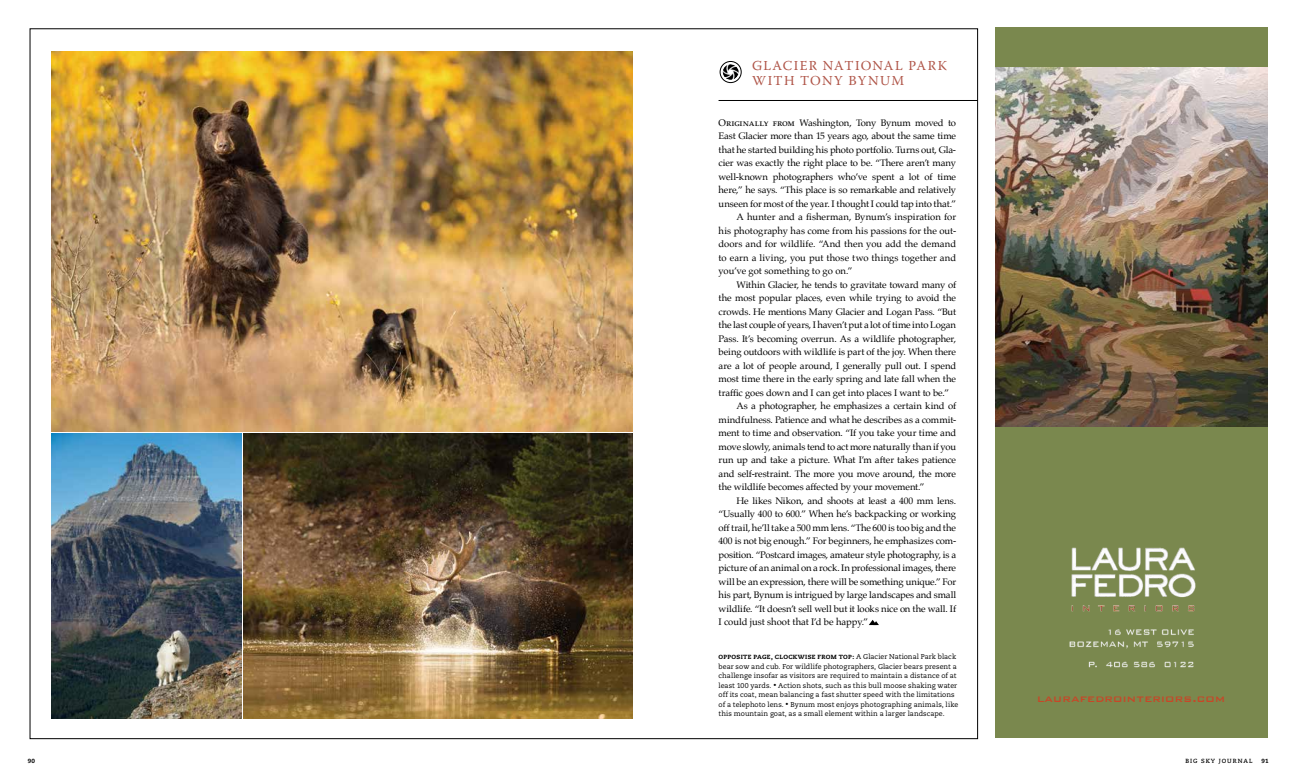
<style>
.page{position:relative;width:1296px;height:783px;background:#fff}
.page>*{position:absolute;margin:0;border:0;box-sizing:border-box;transform-origin:0 0}
.t1{font:13.7px/15.5px "Warnock Pro";letter-spacing:.09em;color:#af5447}
.t2{font:500 13px "Bank Gothic";letter-spacing:.02em;color:#c84627}
.t3{font:9.5px/13.5px "Palatino";letter-spacing:-.01em;color:#000}
.t4{font:9.5px "Palatino";letter-spacing:-.03em;color:#000}
.t5{font:7px/9.5px "Caecilia";letter-spacing:.01em;color:#000}
.t6{font:800 6px "Caecilia";letter-spacing:.045em;color:#000}
.t7{font:700 6px "Caecilia";letter-spacing:.16em;color:#000}
.s1{font-family:"Palatino SC"}
.s2{font-weight:400;font-size:7px}
.s3{font-size:6px}
</style>
<div class="page">
<img style="left:51px;top:434px;width:190px;height:284px">
<img style="left:51px;top:51px;width:582px;height:380px">
<div style="left:995px;top:27px;width:272px;height:711px;background:#7a884e"></div>
<img style="left:995px;top:68px;width:272px;height:359px">
<img style="left:1069px;top:547px;width:127px;height:121px">
<img style="left:244px;top:434px;width:389px;height:284px">
<hr style="left:719px;top:100px;width:259px;height:1px;background:#000">
<svg style="left:869px;top:620px;width:10px;height:6px"></svg>
<svg style="left:720px;top:61px;width:21px;height:22px"></svg>
<div style="left:720px;top:61px;width:21px;height:22px;border:1px solid #000;border-radius:50%"></div>
<img style="left:723px;top:64px;width:16px;height:16px;border-radius:8px">
<h1 class="t1" style="left:752px;top:57px;width:196px">GLACIER NATIONAL PARK<br>WITH TONY BYNUM</h1>
<p class="t3" style="left:719px;top:116px;width:239px"><span class="s1">Originally from</span> Washington, Tony Bynum moved to</p>
<p class="t3" style="left:719px;top:129px;width:239px">East Glacier more than 15 years ago, about the same time</p>
<p class="t3" style="left:719px;top:143px;width:239px">that he started building his photo portfolio. Turns out, Gla-</p>
<p class="t3" style="left:719px;top:156px;width:239px">cier was exactly the right place to be. “There aren’t many</p>
<p class="t3" style="left:719px;top:170px;width:239px">well-known photographers who’ve spent a lot of time</p>
<p class="t3" style="left:719px;top:183px;width:239px">here,” he says. “This place is so remarkable and relatively</p>
<p class="t3" style="left:719px;top:197px;width:239px">unseen for most of the year. I thought I could tap into that.”</p>
<p class="t3" style="left:737px;top:210px;width:221px">A hunter and a fisherman, Bynum’s inspiration for</p>
<p class="t3" style="left:719px;top:224px;width:239px">his photography has come from his passions for the out-</p>
<p class="t3" style="left:719px;top:237px;width:239px">doors and for wildlife. “And then you add the demand</p>
<p class="t3" style="left:719px;top:251px;width:239px">to earn a living, you put those two things together and</p>
<p class="t3" style="left:719px;top:264px;width:136px">you’ve got something to go on.”</p>
<p class="t3" style="left:737px;top:278px;width:221px">Within Glacier, he tends to gravitate toward many of</p>
<p class="t3" style="left:719px;top:291px;width:239px">the most popular places, even while trying to avoid the</p>
<p class="t4" style="left:719px;top:304px;width:239px">crowds. He mentions Many Glacier and Logan Pass. “But</p>
<p class="t4" style="left:719px;top:317px;width:239px">the last couple of years, I haven’t put a lot of time into Logan</p>
<p class="t3" style="left:719px;top:332px;width:239px">Pass. It’s becoming overrun. As a wildlife photographer,</p>
<p class="t3" style="left:719px;top:345px;width:239px">being outdoors with wildlife is part of the joy. When there</p>
<p class="t3" style="left:719px;top:359px;width:239px">are a lot of people around, I generally pull out. I spend</p>
<p class="t3" style="left:719px;top:372px;width:239px">most time there in the early spring and late fall when the</p>
<p class="t3" style="left:719px;top:386px;width:232px">traffic goes down and I can get into places I want to be.”</p>
<p class="t3" style="left:719px;top:399px;width:14px">A</p>
<p class="t3" style="left:719px;top:399px;width:239px;text-indent:25px">s a photographer, he emphasizes a certain kind of mindfulness. Patience and what he describes as a commit&shy;ment to time and observation. “If you take your time and move slowly, animals tend to act more naturally than if you run up and take a picture. What I’m after takes patience and self-restraint. The more you move around, the more the wildlife becomes affected by your movement.”<br>H</p>
<p class="t3" style="left:719px;top:494px;width:239px;text-align:justify;text-indent:26px">e likes Nikon, and shoots at least a 400 mm lens. “Usually 400 to 600.” When he’s backpacking or working off trail, he’ll take a 500 mm lens. “The 600 is too big and the 400 is not big enough.” For beginners, he emphasizes com&shy;position. “Postcard images, amateur style photography, is a picture of an animal on a rock. In professional images, there will be an expression, there will be something unique.” For his part, Bynum is intrigued by large landscapes and small wildlife. “It doesn’t sell well but it looks nice on the wall. If I could just shoot that I’d be happy.”</p>
<p class="t6" style="left:719px;top:653px;width:239px">OPPOSITE PAGE, CLOCKWISE FROM TOP: <span class="s2">A Glacier National Park black</span></p>
<p class="t5" style="left:719px;top:662px;width:241px">bear sow and cub. For wildlife photographers, Glacier bears present a challenge insofar as visitors are required to maintain a distance of at least 100 yards. <span class="s3">•</span> Action shots, such as this bull moose shaking water off its coat, mean balancing a fast shutter speed with the limitations of a telephoto lens. <span class="s3">•</span> Bynum most enjoys photographing animals, like this mountain goat, as a small element within a larger landscape.</p>
<h2 class="t2" style="left:1037px;top:688px;width:190px">laurafedrointeriors.com</h2>
<p class="t6" style="left:28px;top:757px;width:9px">90</p>
<p class="t7" style="left:1186px;top:757px;width:69px">BIG SKY JOURNAL</p>
<p class="t6" style="left:1261px;top:757px;width:9px">91</p>
</div>
